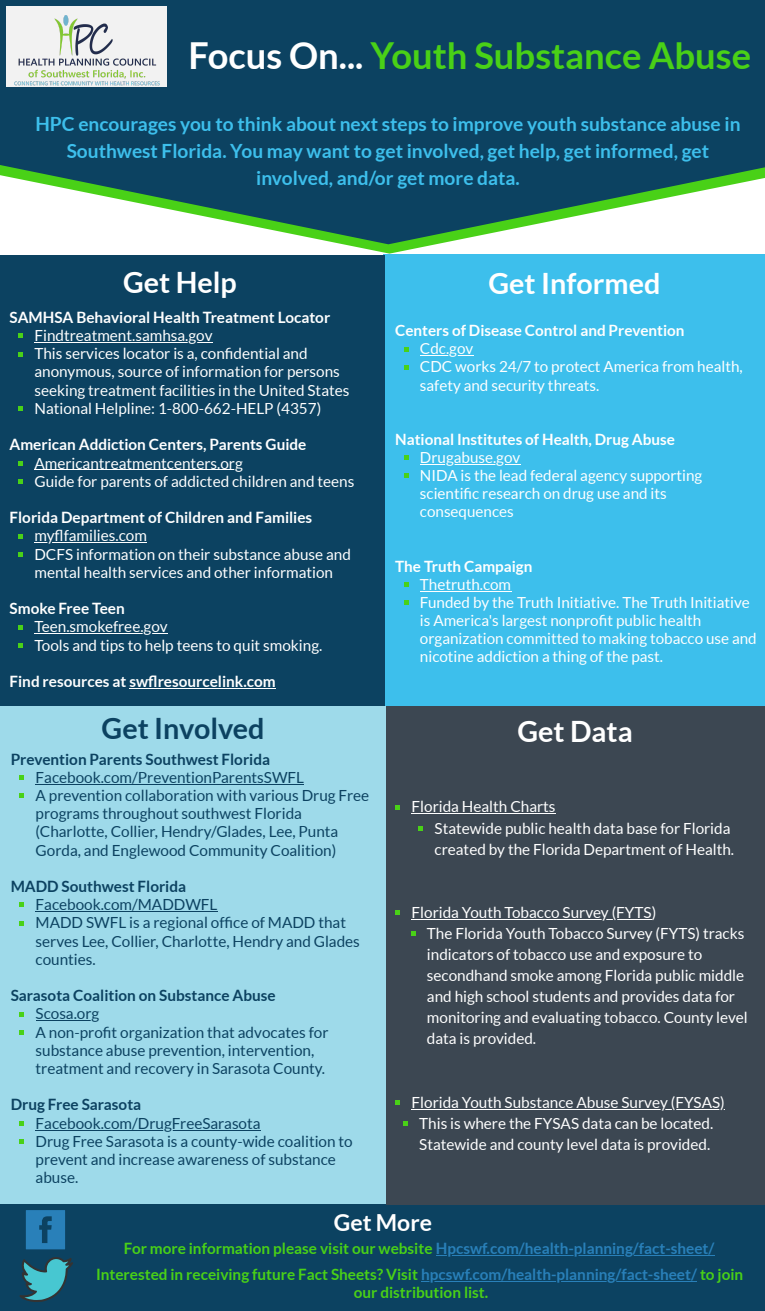
<style>
.page{position:relative;width:765px;height:1311px;background:#fff}
.page>*{position:absolute;margin:0;border:0;box-sizing:border-box;transform-origin:0 0}
.t1{font:700 36.38px "Lato";color:#49d117}
.t2{font:700 28.75px "Lato";color:#fff}
.t3{font:700 28.75px "Lato";color:#0c4261}
.t4{font:700 23px "Lato";color:#fff}
.t5{font:700 19.12px/26.8px "Lato";color:#3dbfec;text-align:center}
.t6{font:15.38px/21.1px "Lato";color:#fff}
.t7{font:15.38px/18.2px "Lato";color:#0c4261}
.t8{font:700 15.38px/18.2px "Lato";color:#49d117;text-align:center}
.t9{font:700 15.38px "Lato";color:#fff}
.t10{font:700 15.38px "Lato";color:#0c4261}
.t11{font:15.25px/18.1px "Lato";color:#fff}
.t12{font:700 15.25px "Lato";color:#fff}
.s1{color:#fff}
.s2{color:#2980b9}
</style>
<div class="page">
<div style="left:383px;top:255px;width:382px;height:451px;background:#3dbfec"></div>
<div style="left:0;top:706px;width:396px;height:498px;background:#9edaea"></div>
<div style="left:0;top:1204px;width:765px;height:106px;background:#0c4261"></div>
<svg style="left:0;top:0;width:765px;height:244px;background:#2e6072"></svg>
<div style="left:0;top:255px;width:385px;height:450px;background:#0c4261"></div>
<div style="left:386px;top:706px;width:379px;height:498px;background:#3c4752"></div>
<div style="left:6px;top:7px;width:161px;height:80px;background:#f2f2f2"></div>
<hr style="left:130px;top:687px;width:146px;height:1px;background:#fff">
<svg style="left:18px;top:333px;width:5px;height:5px"></svg>
<hr style="left:34px;top:342px;width:179px;height:1px;background:#fff">
<svg style="left:18px;top:352px;width:5px;height:4px"></svg>
<svg style="left:18px;top:406px;width:5px;height:5px"></svg>
<svg style="left:18px;top:461px;width:5px;height:4px"></svg>
<hr style="left:34px;top:469px;width:209px;height:1px;background:#fff">
<svg style="left:18px;top:479px;width:5px;height:5px"></svg>
<svg style="left:18px;top:534px;width:5px;height:4px"></svg>
<hr style="left:34px;top:542px;width:113px;height:1px;background:#fff">
<svg style="left:18px;top:552px;width:5px;height:4px"></svg>
<svg style="left:18px;top:625px;width:5px;height:4px"></svg>
<hr style="left:34px;top:633px;width:134px;height:1px;background:#fff">
<svg style="left:18px;top:643px;width:5px;height:4px"></svg>
<hr style="left:436px;top:1254px;width:279px;height:1px;background:#2980b9">
<img style="left:14px;top:15px;width:146px;height:71px">
<svg style="left:404px;top:347px;width:5px;height:4px"></svg>
<hr style="left:420px;top:355px;width:53px;height:1px;background:#fff">
<svg style="left:404px;top:365px;width:5px;height:4px"></svg>
<svg style="left:404px;top:455px;width:5px;height:5px"></svg>
<hr style="left:420px;top:464px;width:100px;height:1px;background:#fff">
<svg style="left:404px;top:473px;width:5px;height:5px"></svg>
<svg style="left:404px;top:582px;width:5px;height:5px"></svg>
<hr style="left:420px;top:590px;width:91px;height:1px;background:#fff">
<svg style="left:404px;top:600px;width:5px;height:5px"></svg>
<hr style="left:421px;top:1280px;width:276px;height:1px;background:#2980b9">
<svg style="left:395px;top:805px;width:5px;height:4px"></svg>
<hr style="left:412px;top:813px;width:144px;height:1px;background:#fff">
<svg style="left:418px;top:826px;width:5px;height:4px"></svg>
<svg style="left:395px;top:910px;width:5px;height:4px"></svg>
<hr style="left:412px;top:918px;width:240px;height:1px;background:#fff">
<svg style="left:411px;top:931px;width:4px;height:4px"></svg>
<svg style="left:395px;top:1100px;width:5px;height:4px"></svg>
<hr style="left:412px;top:1108px;width:256px;height:1px;background:#fff">
<hr style="left:668px;top:1108px;width:57px;height:1px;background:#fff">
<svg style="left:403px;top:1121px;width:5px;height:4px"></svg>
<svg style="left:26px;top:1210px;width:39px;height:39px;background:#2577ad"></svg>
<svg style="left:19px;top:775px;width:5px;height:4px"></svg>
<hr style="left:36px;top:783px;width:268px;height:1px;background:#0c4261">
<svg style="left:19px;top:793px;width:5px;height:5px"></svg>
<svg style="left:19px;top:902px;width:5px;height:5px"></svg>
<hr style="left:36px;top:911px;width:182px;height:1px;background:#0c4261">
<svg style="left:19px;top:921px;width:5px;height:4px"></svg>
<svg style="left:19px;top:1012px;width:5px;height:4px"></svg>
<hr style="left:36px;top:1020px;width:64px;height:1px;background:#0c4261">
<svg style="left:19px;top:1030px;width:5px;height:4px"></svg>
<svg style="left:19px;top:1121px;width:5px;height:4px"></svg>
<hr style="left:36px;top:1129px;width:225px;height:1px;background:#0c4261">
<svg style="left:19px;top:1139px;width:5px;height:4px"></svg>
<svg style="left:19px;top:1257px;width:54px;height:44px"></svg>
<h1 class="t1" style="left:188px;top:35px;width:564px"><span class="s1">Focus On...</span> Youth Substance Abuse</h1>
<p class="t5" style="left:35px;top:111px;width:707px">HPC encourages you to think about next steps to improve youth substance abuse in<br>Southwest Florida. You may want to get involved, get help, get informed, get involved, and/or get more data.</p>
<h2 class="t2" style="left:123px;top:266px;width:115px">Get Help</h2>
<p class="t9" style="left:10px;top:308px;width:322px">SAMHSA Behavioral Health Treatment Locator</p>
<p class="t6" style="left:34px;top:326px;width:316px;line-height:18.2px">Findtreatment.samhsa.gov<br>This services locator is a, confidential and anonymous, source of information for persons seeking treatment facilities in the United States National Helpline: 1-800-662-HELP (4357)</p>
<p class="t9" style="left:10px;top:436px;width:298px">American Addiction Centers, Parents Guide</p>
<p class="t6" style="left:34px;top:454px;width:321px;line-height:18.2px">Americantreatmentcenters.org<br>Guide for parents of addicted children and teens</p>
<p class="t9" style="left:10px;top:508px;width:304px">Florida Department of Children and Families</p>
<p class="t6" style="left:34px;top:526px;width:318px;line-height:18.2px">myflfamilies.com<br>DCFS information on their substance abuse and mental health services and other information</p>
<p class="t9" style="left:10px;top:599px;width:117px">Smoke Free Teen</p>
<p class="t6" style="left:34px;top:617px;width:289px;line-height:18.2px">Teen.smokefree.gov<br>Tools and tips to help teens to quit smoking.</p>
<p class="t9" style="left:10px;top:672px;width:268px">Find resources at swflresourcelink.com</p>
<h2 class="t3" style="left:102px;top:711px;width:165px">Get Involved</h2>
<p class="t10" style="left:11px;top:750px;width:261px">Prevention Parents Southwest Florida</p>
<p class="t7" style="left:36px;top:768px;width:335px">Facebook.com/PreventionParentsSWFL<br>A prevention collaboration with various Drug Free programs throughout southwest Florida (Charlotte, Collier, Hendry/Glades, Lee, Punta Gorda, and Englewood Community Coalition)</p>
<p class="t10" style="left:11px;top:877px;width:177px">MADD Southwest Florida</p>
<p class="t7" style="left:36px;top:895px;width:326px">Facebook.com/MADDWFL<br>MADD SWFL is a regional office of MADD that serves Lee, Collier, Charlotte, Hendry and Glades counties.</p>
<p class="t10" style="left:11px;top:986px;width:266px">Sarasota Coalition on Substance Abuse</p>
<p class="t7" style="left:36px;top:1004px;width:294px">Scosa.org<br>A non-profit organization that advocates for substance abuse prevention, intervention, treatment and recovery in Sarasota County.</p>
<p class="t10" style="left:11px;top:1095px;width:132px">Drug Free Sarasota</p>
<p class="t7" style="left:36px;top:1113px;width:319px">Facebook.com/DrugFreeSarasota<br>Drug Free Sarasota is a county-wide coalition to prevent and increase awareness of substance abuse.</p>
<h2 class="t2" style="left:489px;top:267px;width:173px">Get Informed</h2>
<p class="t12" style="left:395px;top:322px;width:291px">Centers of Disease Control and Prevention</p>
<p class="t11" style="left:420px;top:340px;width:324px">Cdc.gov<br>CDC works 24/7 to protect America from health, safety and security threats.</p>
<p class="t12" style="left:395px;top:430px;width:281px">National Institutes of Health, Drug Abuse</p>
<p class="t11" style="left:420px;top:448px;width:284px">Drugabuse.gov<br>NIDA is the lead federal agency supporting scientific research on drug use and its consequences</p>
<p class="t12" style="left:395px;top:557px;width:139px">The Truth Campaign</p>
<p class="t11" style="left:420px;top:575px;width:338px">Thetruth.com<br>Funded by the Truth Initiative. The Truth Initiative is America's largest nonprofit public health organization committed to making tobacco use and nicotine addiction a thing of the past.</p>
<h2 class="t2" style="left:517px;top:715px;width:117px">Get Data</h2>
<p class="t6" style="left:435px;top:796px;width:301px;text-indent:-23px">Florida Health Charts<br>Statewide public health data base for Florida created by the Florida Department of Health.</p>
<p class="t6" style="left:427px;top:901px;width:322px;text-indent:-15px">Florida Youth Tobacco Survey (FYTS)<br>The Florida Youth Tobacco Survey (FYTS) tracks indicators of tobacco use and exposure to secondhand smoke among Florida public middle and high school students and provides data for monitoring and evaluating tobacco. County level data is provided.</p>
<p class="t6" style="left:412px;top:1091px;width:315px;text-align:center">Florida Youth Substance Abuse Survey (FYSAS)<br>This is where the FYSAS data can be located.<br>Statewide and county level data is provided.</p>
<h3 class="t4" style="left:334px;top:1209px;width:100px">Get More</h3>
<p class="t8" style="left:124px;top:1239px;width:592px">For more information please visit our website <span class="s2">Hpcswf.com/health-planning/fact-sheet/</span></p>
<p class="t8" style="left:96px;top:1264px;width:649px">Interested in receiving future Fact Sheets? Visit <span class="s2">hpcswf.com/health-planning/fact-sheet/</span> to join our distribution list.</p>
</div>
